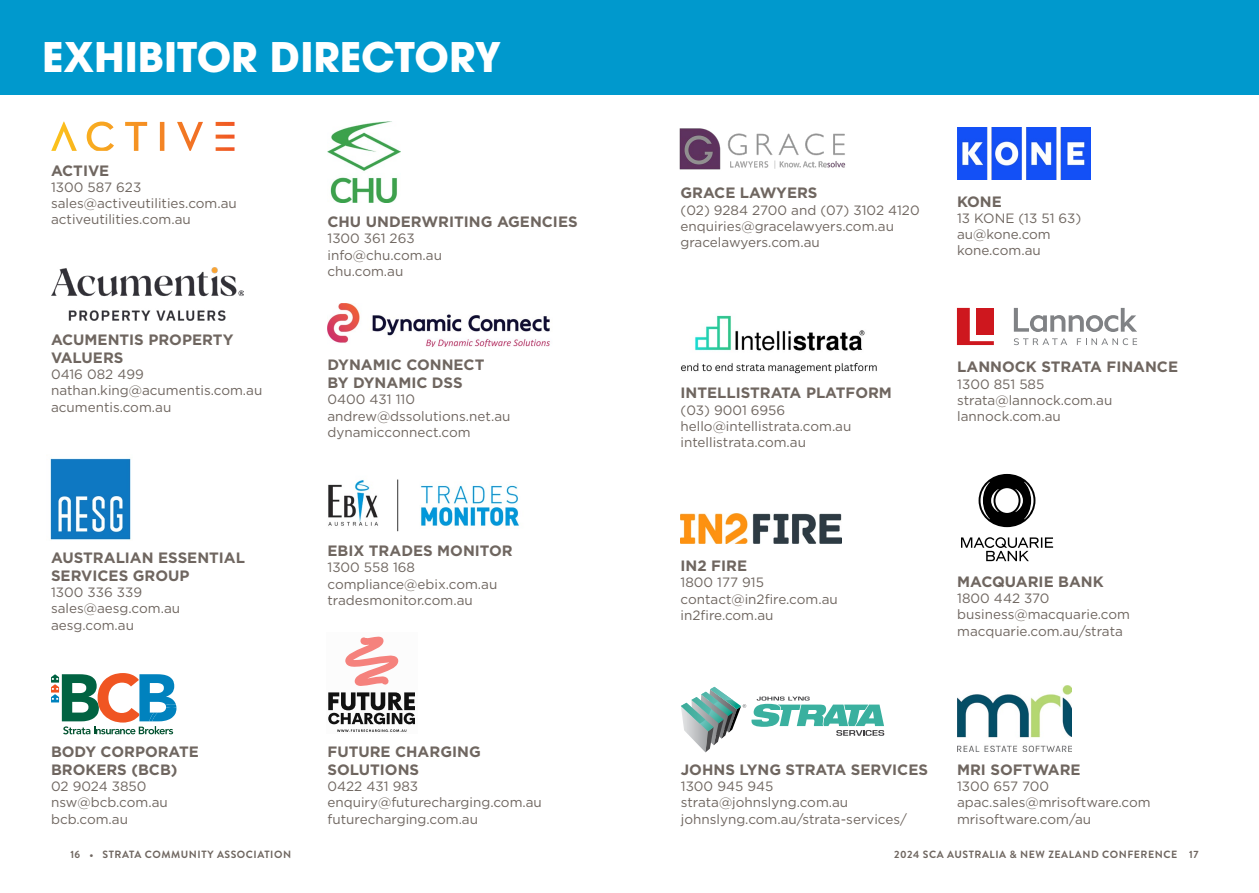
<style>
.page{position:relative;width:1259px;height:893px;background:#fff}
.page>*{position:absolute;margin:0;border:0;box-sizing:border-box;transform-origin:0 0}
.t1{font:700 40.5px "ITC Avant Garde Pro";color:#fff}
.t2{font:700 15px/18px "Gotham";color:#6f6660}
.t3{font:13.5px/16.2px "Gotham";color:#6f6660}
.t4{font:700 10.5px "Brandon Grotesque";letter-spacing:.05em;color:#6f6660}
</style>
<div class="page">
<div style="left:0;top:0;width:1259px;height:95px;background:#0099cd"></div>
<img style="left:51px;top:122px;width:183px;height:29px">
<img style="left:679px;top:128px;width:167px;height:42px">
<img style="left:681px;top:514px;width:160px;height:30px">
<img style="left:957px;top:128px;width:133px;height:51px">
<svg style="left:681px;top:687px;width:203px;height:65px"></svg>
<img style="left:681px;top:315px;width:196px;height:59px">
<svg style="left:328px;top:636px;width:87px;height:96px"></svg>
<img style="left:328px;top:479px;width:191px;height:53px">
<img style="left:327px;top:303px;width:223px;height:44px">
<img style="left:327px;top:122px;width:74px;height:81px">
<svg style="left:51px;top:673px;width:125px;height:61px"></svg>
<img style="left:50px;top:458px;width:81px;height:82px">
<img style="left:51px;top:268px;width:192px;height:53px">
<svg style="left:961px;top:474px;width:92px;height:87px"></svg>
<img style="left:957px;top:686px;width:114px;height:65px">
<svg style="left:957px;top:308px;width:37px;height:37px"></svg>
<svg style="left:1014px;top:338px;width:53px;height:7px"></svg>
<svg style="left:1077px;top:338px;width:60px;height:7px"></svg>
<svg style="left:1014px;top:308px;width:123px;height:24px"></svg>
<h1 class="t1" style="left:42px;top:30px;width:460px">EXHIBITOR DIRECTORY</h1>
<p class="t2" style="left:51px;top:161px;width:60px">ACTIVE</p>
<p class="t3" style="left:51px;top:179px;width:187px">1300 587 623 sales@activeutilities.com.au activeutilities.com.au</p>
<p class="t2" style="left:680px;top:184px;width:138px">GRACE LAWYERS</p>
<p class="t3" style="left:680px;top:201px;width:241px">(02) 9284 2700 and (07) 3102 4120 enquiries@gracelawyers.com.au gracelawyers.com.au</p>
<p class="t2" style="left:327px;top:213px;width:252px">CHU UNDERWRITING AGENCIES</p>
<p class="t3" style="left:327px;top:230px;width:116px">1300 361 263 info@chu.com.au chu.com.au</p>
<p class="t2" style="left:51px;top:330px;width:184px">ACUMENTIS PROPERTY<br>VALUERS</p>
<p class="t3" style="left:51px;top:366px;width:213px">0416 082 499 nathan.king@acumentis.com.au acumentis.com.au</p>
<p class="t2" style="left:327px;top:356px;width:158px">DYNAMIC CONNECT<br>BY DYNAMIC DSS</p>
<p class="t3" style="left:327px;top:391px;width:184px">0400 431 110 andrew@dssolutions.net.au dynamicconnect.com</p>
<p class="t2" style="left:680px;top:384px;width:213px">INTELLISTRATA PLATFORM</p>
<p class="t3" style="left:680px;top:401px;width:172px">(03) 9001 6956 hello@intellistrata.com.au intellistrata.com.au</p>
<p class="t2" style="left:957px;top:192px;width:46px">KONE</p>
<p class="t3" style="left:957px;top:210px;width:126px">13 KONE (13 51 63) au@kone.com kone.com.au</p>
<p class="t2" style="left:957px;top:358px;width:222px">LANNOCK STRATA FINANCE</p>
<p class="t3" style="left:957px;top:375px;width:157px">1300 851 585 strata@lannock.com.au lannock.com.au</p>
<p class="t2" style="left:51px;top:549px;width:196px">AUSTRALIAN ESSENTIAL<br>SERVICES GROUP</p>
<p class="t3" style="left:51px;top:584px;width:131px">1300 336 339 sales@aesg.com.au aesg.com.au</p>
<p class="t2" style="left:327px;top:542px;width:187px">EBIX TRADES MONITOR</p>
<p class="t3" style="left:327px;top:559px;width:171px">1300 558 168 compliance@ebix.com.au tradesmonitor.com.au</p>
<p class="t2" style="left:680px;top:557px;width:68px">IN2 FIRE</p>
<p class="t3" style="left:680px;top:574px;width:159px">1800 177 915 contact@in2fire.com.au in2fire.com.au</p>
<p class="t2" style="left:957px;top:572px;width:148px">MACQUARIE BANK</p>
<p class="t3" style="left:957px;top:590px;width:174px">1800 442 370 business@macquarie.com macquarie.com.au/strata</p>
<p class="t2" style="left:51px;top:743px;width:149px">BODY CORPORATE<br>BROKERS (BCB)</p>
<p class="t3" style="left:51px;top:778px;width:118px">02 9024 3850 nsw@bcb.com.au bcb.com.au</p>
<p class="t2" style="left:327px;top:743px;width:155px">FUTURE CHARGING<br>SOLUTIONS</p>
<p class="t3" style="left:327px;top:778px;width:216px">0422 431 983 enquiry@futurecharging.com.au futurecharging.com.au</p>
<p class="t2" style="left:681px;top:761px;width:249px">JOHNS LYNG STRATA SERVICES</p>
<p class="t3" style="left:681px;top:778px;width:228px">1300 945 945 strata@johnslyng.com.au johnslyng.com.au/strata-services/</p>
<p class="t2" style="left:957px;top:761px;width:125px">MRI SOFTWARE</p>
<p class="t3" style="left:957px;top:778px;width:195px">1300 657 700 apac.sales@mrisoftware.com mrisoftware.com/au</p>
<p class="t4" style="left:70px;top:847px;width:222px">16 • STRATA COMMUNITY ASSOCIATION</p>
<p class="t4" style="left:894px;top:847px;width:306px">2024 SCA AUSTRALIA &amp; NEW ZEALAND CONFERENCE 17</p>
</div>
